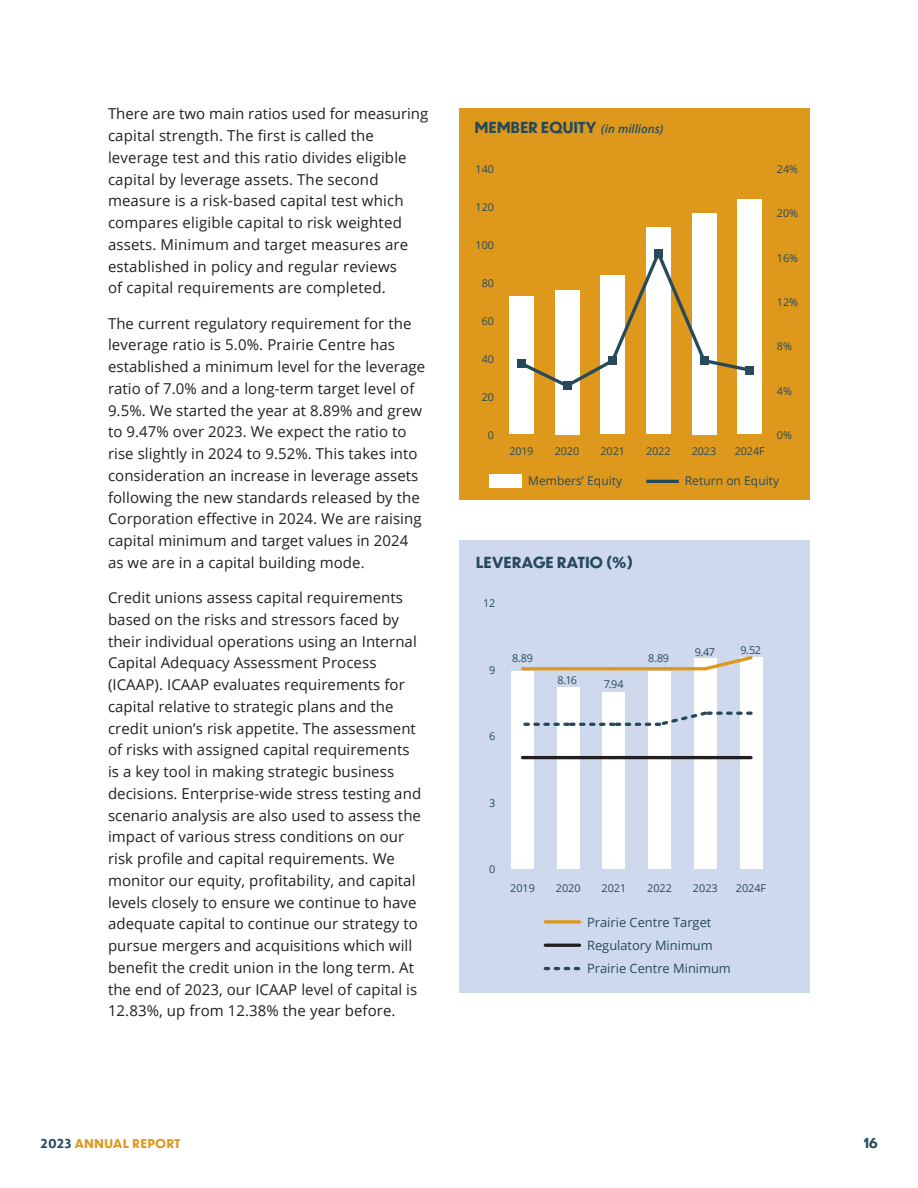
<style>
.page{position:relative;width:918px;height:1188px;background:#fff}
.page>*{position:absolute;margin:0;border:0;box-sizing:border-box;transform-origin:0 0}
.t1{font:15px/21.8px "Open Sans";letter-spacing:.005em;color:#231f20}
.t2{font:700 15px "Dunbar Tall";letter-spacing:.025em;color:#264a5c}
.t3{font:700 13.5px "Dunbar Tall";color:#264a5c}
.t4{font:12.9px/23.2px "Open Sans";color:#264a5c}
.t5{font:12px "Open Sans";letter-spacing:.005em;color:#264a5c}
.t6{font:700 12px "Dunbar Tall";letter-spacing:.06em;color:#de991c}
.t7{font:10.8px "Open Sans";color:#264a5c}
.s1{font-family:"Open Sans";font-weight:600;font-style:italic;font-size:11.7px}
.s2{color:#264a5c}
</style>
<div class="page">
<div style="left:459px;top:108px;width:351px;height:392px;background:#de991c"></div>
<div style="left:509px;top:297px;width:25px;height:137px;background:#fff"></div>
<div style="left:555px;top:290px;width:24px;height:144px;background:#fff"></div>
<div style="left:600px;top:276px;width:25px;height:158px;background:#fff"></div>
<div style="left:646px;top:227px;width:25px;height:207px;background:#fff"></div>
<div style="left:692px;top:213px;width:24px;height:221px;background:#fff"></div>
<div style="left:737px;top:199px;width:25px;height:235px;background:#fff"></div>
<svg style="left:517px;top:249px;width:237px;height:141px"></svg>
<div style="left:517px;top:359px;width:9px;height:9px;background:#264a5c"></div>
<div style="left:563px;top:381px;width:8px;height:9px;background:#264a5c"></div>
<div style="left:608px;top:356px;width:9px;height:9px;background:#264a5c"></div>
<div style="left:654px;top:249px;width:9px;height:9px;background:#264a5c"></div>
<div style="left:700px;top:356px;width:9px;height:9px;background:#264a5c"></div>
<div style="left:745px;top:366px;width:9px;height:8px;background:#264a5c"></div>
<div style="left:490px;top:474px;width:32px;height:14px;background:#fff"></div>
<hr style="left:646px;top:480px;width:33px;height:3px;background:#264a5c">
<div style="left:459px;top:540px;width:351px;height:452px;background:#cfd9ed"></div>
<div style="left:511px;top:671px;width:23px;height:198px;background:#fff"></div>
<div style="left:557px;top:687px;width:22px;height:182px;background:#fff"></div>
<div style="left:603px;top:692px;width:22px;height:177px;background:#fff"></div>
<div style="left:648px;top:671px;width:23px;height:198px;background:#fff"></div>
<div style="left:694px;top:658px;width:23px;height:211px;background:#fff"></div>
<div style="left:740px;top:657px;width:22px;height:212px;background:#fff"></div>
<svg style="left:545px;top:920px;width:35px;height:4px"></svg>
<hr style="left:523px;top:667px;width:45px;height:3px;background:#de991c">
<hr style="left:568px;top:667px;width:46px;height:3px;background:#de991c">
<hr style="left:614px;top:667px;width:46px;height:3px;background:#de991c">
<hr style="left:660px;top:667px;width:45px;height:3px;background:#de991c">
<svg style="left:701px;top:656px;width:52px;height:15px"></svg>
<hr style="left:545px;top:944px;width:35px;height:3px;background:#231f20">
<hr style="left:523px;top:756px;width:45px;height:3px;background:#231f20">
<hr style="left:568px;top:756px;width:46px;height:3px;background:#231f20">
<hr style="left:614px;top:756px;width:46px;height:3px;background:#231f20">
<hr style="left:660px;top:756px;width:45px;height:3px;background:#231f20">
<hr style="left:705px;top:756px;width:46px;height:3px;background:#231f20">
<svg style="left:545px;top:967px;width:35px;height:3px"></svg>
<svg style="left:523px;top:709px;width:228px;height:19px"></svg>
<p class="t1" style="left:108px;top:103px;width:322px">There are two main ratios used for measuring capital strength. The first is called the leverage test and this ratio divides eligible capital by leverage assets. The second measure is a risk-based capital test which compares eligible capital to risk weighted assets. Minimum and target measures are established in policy and regular reviews<br>of capital requirements are completed.</p>
<p class="t1" style="left:108px;top:312px;width:319px">The current regulatory requirement for the leverage ratio is 5.0%. Prairie Centre has established a minimum level for the leverage ratio of 7.0% and a long-term target level of 9.5%. We started the year at 8.89% and grew to 9.47% over 2023. We expect the ratio to rise slightly in 2024 to 9.52%. This takes into consideration an increase in leverage assets following the new standards released by the Corporation effective in 2024. We are raising capital minimum and target values in 2024 as we are in a capital building mode.</p>
<p class="t1" style="left:108px;top:587px;width:315px">Credit unions assess capital requirements based on the risks and stressors faced by their individual operations using an Internal Capital Adequacy Assessment Process (ICAAP). ICAAP evaluates requirements for capital relative to strategic plans and the credit union’s risk appetite. The assessment of risks with assigned capital requirements is a key tool in making strategic business decisions. Enterprise-wide stress testing and scenario analysis are also used to assess the impact of various stress conditions on our risk profile and capital requirements. We monitor our equity, profitability, and capital levels closely to ensure we continue to have adequate capital to continue our strategy to pursue mergers and acquisitions which will benefit the credit union in the long term. At the end of 2023, our ICAAP level of capital is 12.83%, up from 12.38% the year before.</p>
<p class="t2" style="left:475px;top:117px;width:190px">MEMBER EQUITY <span class="s1">(in millions)</span></p>
<p class="t7" style="left:476px;top:161px;width:20px">140</p>
<p class="t7" style="left:476px;top:199px;width:20px">120</p>
<p class="t7" style="left:476px;top:237px;width:20px">100</p>
<p class="t7" style="left:482px;top:276px;width:14px">80</p>
<p class="t7" style="left:482px;top:314px;width:14px">60</p>
<p class="t7" style="left:482px;top:352px;width:14px">40</p>
<p class="t7" style="left:482px;top:390px;width:14px">20</p>
<p class="t7" style="left:488px;top:428px;width:8px">0</p>
<p class="t7" style="left:509px;top:444px;width:25px">2019</p>
<p class="t7" style="left:555px;top:444px;width:26px">2020</p>
<p class="t7" style="left:601px;top:444px;width:26px">2021</p>
<p class="t7" style="left:646px;top:444px;width:26px">2022</p>
<p class="t7" style="left:692px;top:444px;width:26px">2023</p>
<p class="t7" style="left:735px;top:444px;width:32px">2024F</p>
<p class="t7" style="left:777px;top:161px;width:23px">24%</p>
<p class="t7" style="left:777px;top:206px;width:23px">20%</p>
<p class="t7" style="left:777px;top:250px;width:23px">16%</p>
<p class="t7" style="left:777px;top:295px;width:23px">12%</p>
<p class="t7" style="left:777px;top:339px;width:17px">8%</p>
<p class="t7" style="left:777px;top:383px;width:17px">4%</p>
<p class="t7" style="left:777px;top:428px;width:17px">0%</p>
<p class="t5" style="left:528px;top:472px;width:96px">Members’ Equity</p>
<p class="t5" style="left:685px;top:472px;width:96px">Return on Equity</p>
<p class="t2" style="left:476px;top:551px;width:158px">LEVERAGE RATIO (%)</p>
<p class="t7" style="left:483px;top:596px;width:14px">12</p>
<p class="t7" style="left:489px;top:662px;width:8px">9</p>
<p class="t7" style="left:512px;top:650px;width:22px">8.89</p>
<p class="t7" style="left:489px;top:729px;width:8px">6</p>
<p class="t7" style="left:558px;top:672px;width:21px">8.16</p>
<p class="t7" style="left:604px;top:676px;width:21px">7.94</p>
<p class="t7" style="left:648px;top:650px;width:22px">8.89</p>
<p class="t7" style="left:695px;top:644px;width:22px">9.47</p>
<p class="t7" style="left:741px;top:643px;width:22px">9.52</p>
<p class="t7" style="left:489px;top:796px;width:8px">3</p>
<p class="t7" style="left:489px;top:862px;width:8px">0</p>
<p class="t7" style="left:510px;top:881px;width:26px">2019</p>
<p class="t7" style="left:556px;top:881px;width:26px">2020</p>
<p class="t7" style="left:602px;top:881px;width:26px">2021</p>
<p class="t7" style="left:647px;top:881px;width:26px">2022</p>
<p class="t7" style="left:693px;top:881px;width:26px">2023</p>
<p class="t7" style="left:736px;top:881px;width:32px">2024F</p>
<p class="t4" style="left:587px;top:910px;width:145px">Prairie Centre Target<br>Regulatory Minimum<br>Prairie Centre Minimum</p>
<p class="t6" style="left:40px;top:1134px;width:141px"><span class="s2">2023</span> ANNUAL REPORT</p>
<p class="t3" style="left:864px;top:1133px;width:15px">16</p>
</div>
